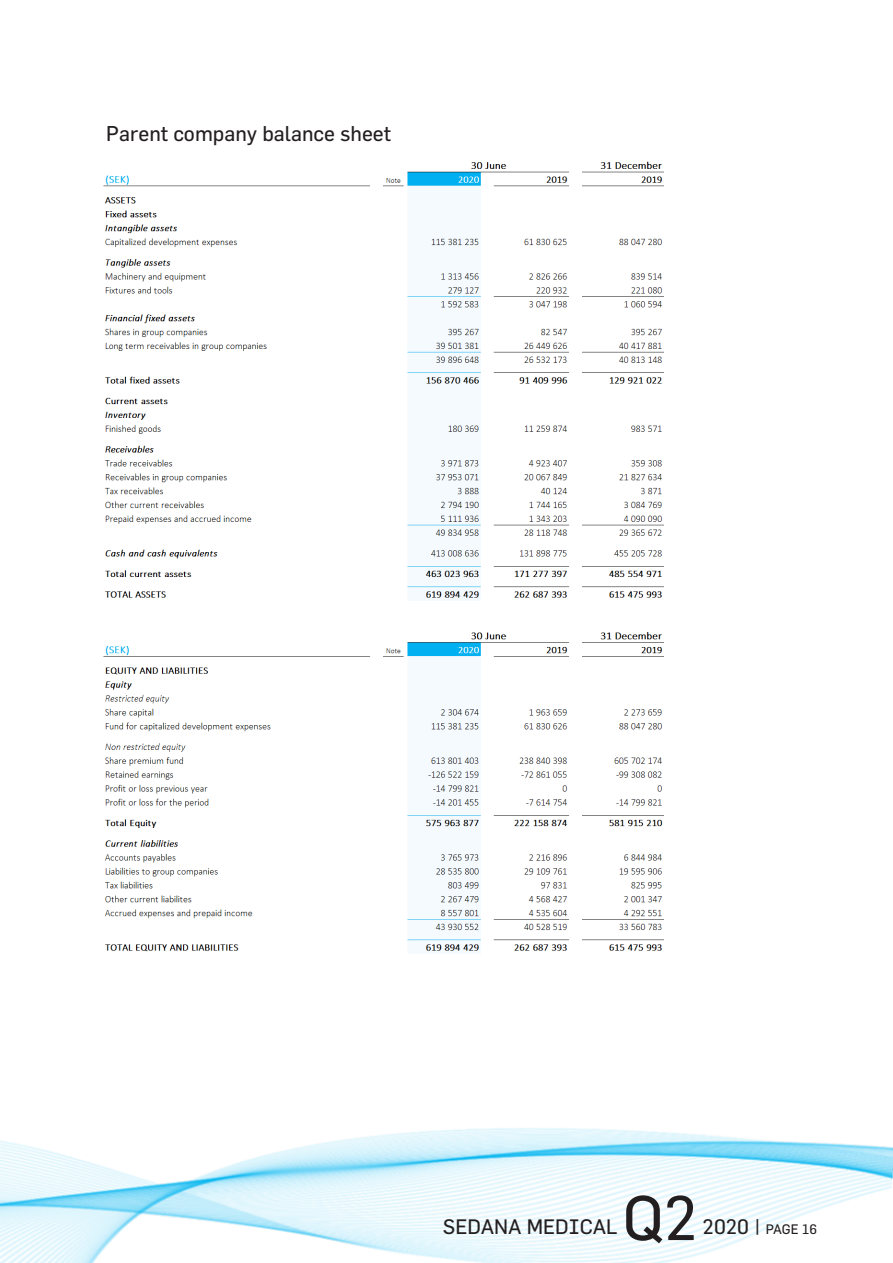
<style>
.page{position:relative;width:893px;height:1263px;background:#fff}
.page>*{position:absolute;margin:0;border:0;box-sizing:border-box;transform-origin:0 0}
.t1{font:61.5px "Flama";color:#231f20}
.t2{font:300 21px "Calibri";color:#231f20}
.Mellanrubrik_1{font:21px "Flama";color:#231f20}
.t3{font:20.55px "Flama";color:#231f20}
.t4{font:13.5px "Flama";letter-spacing:-.01em;color:#231f20}
.s1{font-size:20.55px}
</style>
<div class="page">
<img style="left:0;top:1128px;width:893px;height:135px">
<img style="left:103px;top:161px;width:560px;height:793px">
<p class="t2" style="left:103px;top:117px;width:262px">Parent company Balance sheet</p>
<p class="Mellanrubrik_1" style="left:106px;top:121px;width:286px">Parent company balance sheet</p>
<p class="t3" style="left:443px;top:1214px;width:176px">SEDANA MEDICAL</p>
<h1 class="t1" style="left:623px;top:1181px;width:77px">Q2</h1>
<p class="t4" style="left:703px;top:1221px;width:116px"><span class="s1">2020 |</span> PAGE 16</p>
</div>
